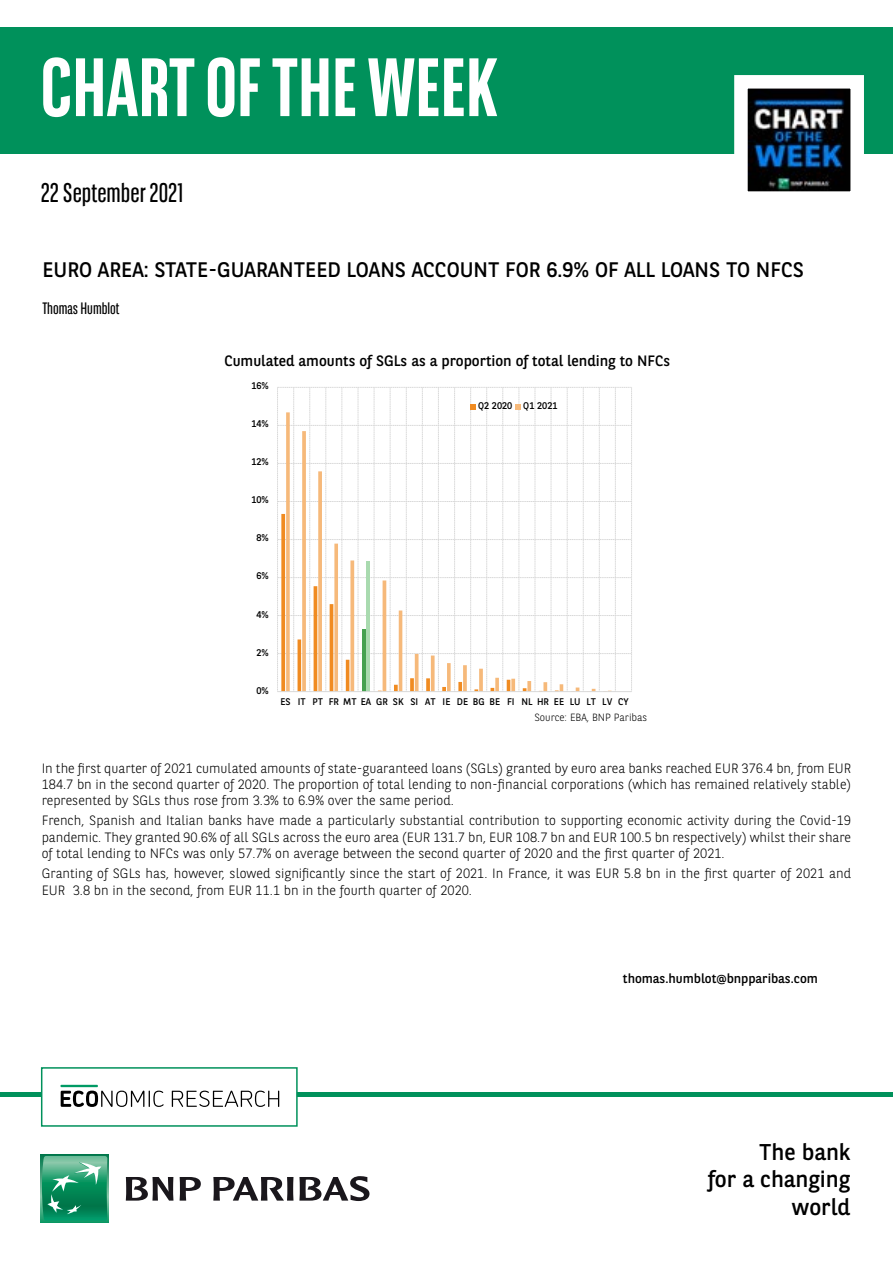
<style>
.page{position:relative;width:893px;height:1263px;background:#fff}
.page>*{position:absolute;margin:0;border:0;box-sizing:border-box;transform-origin:0 0}
.t1{font:700 82.5px "BNPP Sans Condensed";color:#fff}
.t2{font:27px "BNPP Sans Condensed";color:#000}
.t3{font:22.8px/27.3px "BNPP Sans";color:#000;text-align:right}
.t4{font:21px "BNPP Sans";color:#000}
.t5{font:16.5px "BNPP Sans Condensed";color:#000}
.t6{font:15px "BNPP Sans";color:#000}
.t7{font:300 13.5px/16.2px "BNPP Sans";color:#000;text-align:justify}
.t8{font:13.05px "BNPP Sans";color:#000}
.t9{font:300 10.5px "BNPP Sans";color:#000}
.t10{font:9.6px "BNPP Sans";color:#000}
</style>
<div class="page">
<div style="left:1px;top:27px;width:892px;height:127px;background:#00915b"></div>
<hr style="left:0;top:1093px;width:893px;height:4px;background:#00915b">
<svg style="left:41px;top:1155px;width:68px;height:68px"></svg>
<svg style="left:42px;top:1156px;width:65px;height:64px;background:#35a178"></svg>
<svg style="left:126px;top:1177px;width:47px;height:23px"></svg>
<svg style="left:180px;top:1177px;width:21px;height:23px"></svg>
<svg style="left:213px;top:1176px;width:156px;height:25px"></svg>
<svg style="left:734px;top:75px;width:130px;height:117px;background:#606c78"></svg>
<div style="left:41px;top:1067px;width:257px;height:60px;background:#fff;border:2px solid #00915b"></div>
<svg style="left:172px;top:1090px;width:107px;height:17px"></svg>
<svg style="left:60px;top:1085px;width:104px;height:22px"></svg>
<svg style="left:277px;top:387px;width:355px;height:305px"></svg>
<h1 class="t1" style="left:41px;top:39px;width:459px">CHART OF THE WEEK</h1>
<h2 class="t2" style="left:41px;top:175px;width:144px">22 September 2021</h2>
<h3 class="t4" style="left:42px;top:256px;width:763px">EURO AREA: STATE-GUARANTEED LOANS ACCOUNT FOR 6.9% OF ALL LOANS TO NFCS</h3>
<p class="t5" style="left:42px;top:297px;width:79px">Thomas Humblot</p>
<p class="t6" style="left:224px;top:351px;width:447px">Cumulated amounts of SGLs as a proportion of total lending to NFCs</p>
<p class="t10" style="left:251px;top:379px;width:19px">16%</p>
<p class="t10" style="left:251px;top:417px;width:19px">14%</p>
<p class="t10" style="left:251px;top:455px;width:19px">12%</p>
<p class="t10" style="left:251px;top:493px;width:19px">10%</p>
<p class="t10" style="left:257px;top:532px;width:14px">8%</p>
<p class="t10" style="left:257px;top:570px;width:14px">6%</p>
<p class="t10" style="left:257px;top:608px;width:14px">4%</p>
<p class="t10" style="left:257px;top:646px;width:14px">2%</p>
<p class="t10" style="left:257px;top:684px;width:14px">0%</p>
<p class="t10" style="left:478px;top:399px;width:81px">Q2 2020 Q1 2021</p>
<p class="t10" style="left:280px;top:695px;width:350px">ES IT PT FR MT EA GR SK SI AT IE DE BG BE FI NL HR EE LU LT LV CY</p>
<p class="t9" style="left:534px;top:710px;width:114px">Source: EBA, BNP Paribas</p>
<p class="t7" style="left:42px;top:759px;width:811px">In the first quarter of 2021 cumulated amounts of state-guaranteed loans (SGLs) granted by euro area banks reached EUR 376.4 bn, from EUR 184.7 bn in the second quarter of 2020. The proportion of total lending to non-financial corporations (which has remained relatively stable) represented by SGLs thus rose from 3.3% to 6.9% over the same period.</p>
<p class="t7" style="left:42px;top:812px;width:811px">French, Spanish and Italian banks have made a particularly substantial contribution to supporting economic activity during the Covid-19 pandemic. They granted 90.6% of all SGLs across the euro area (EUR 131.7 bn, EUR 108.7 bn and EUR 100.5 bn respectively) whilst their share of total lending to NFCs was only 57.7% on average between the second quarter of 2020 and the first quarter of 2021.</p>
<p class="t7" style="left:42px;top:865px;width:811px">Granting of SGLs has, however, slowed significantly since the start of 2021. In France, it was EUR 5.8 bn in the first quarter of 2021 and<br>EUR 3.8 bn in the second, from EUR 11.1 bn in the fourth quarter of 2020.</p>
<p class="t8" style="left:623px;top:969px;width:196px">thomas.humblot@bnpparibas.com</p>
<h3 class="t3" style="left:708px;top:1137px;width:144px">The bank<br>for a changing world</h3>
</div>
